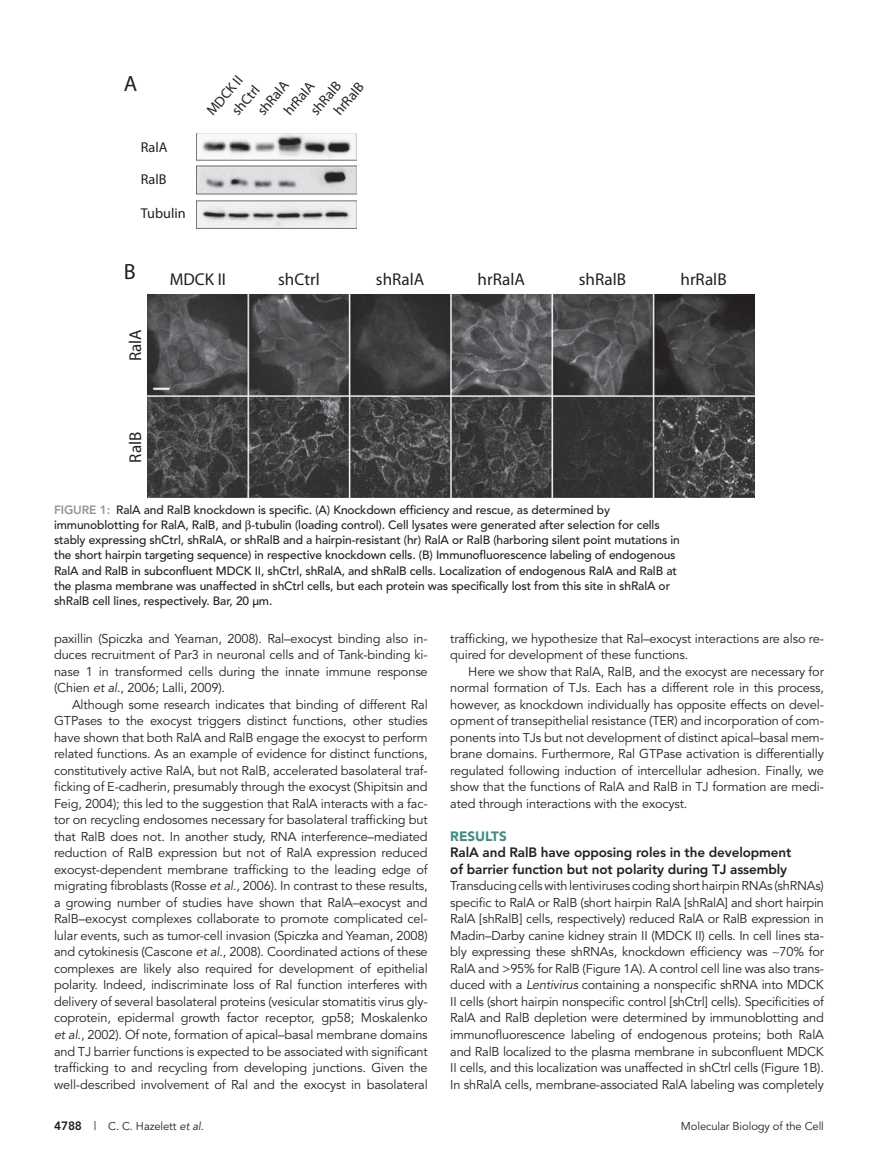
<style>
.page{position:relative;width:878px;height:1175px;background:#fff}
.page>*{position:absolute;margin:0;border:0;box-sizing:border-box;transform-origin:0 0}
.t1{font:22.05px "Myriad Pro";color:#231f20}
.t2{font:17.1px "Myriad Pro";color:#231f20}
.t3{font:14.25px "Myriad Pro";color:#231f20}
.t4{font:800 13.5px/16.5px "Avenir";letter-spacing:-.01em;color:#231f20}
.t5{font:900 13.5px "Avenir";color:#3e8c83}
.t6{font:12.75px/16.5px "Avenir";letter-spacing:-.01em;color:#231f20;text-align:justify}
.t7{font:500 12px/15px "Avenir";letter-spacing:-.01em;color:#231f20}
.t8{font:11.25px "Avenir";letter-spacing:-.01em;color:#231f20}
.s1{font-weight:800;color:#939598}
.s2{font-style:italic}
.s3{font-weight:800;font-size:12px}
.s4{font-size:12px}
</style>
<div class="page">
<img style="left:196px;top:133px;width:160px;height:96px">
<img style="left:147px;top:295px;width:607px;height:202px">
<h1 class="t1" style="left:124px;top:75px;width:15px">A</h1>
<p class="t3" style="left:141px;top:142px;width:28px">RalA</p>
<p class="t3" style="left:141px;top:173px;width:27px">RalB</p>
<p class="t3" style="left:141px;top:208px;width:46px">Tubulin</p>
<p class="t3" style="left:205px;top:110px;width:48px;rotate:-50deg">MDCK II</p>
<p class="t3" style="left:230px;top:110px;width:36px;rotate:-50deg">shCtrl</p>
<p class="t3" style="left:256px;top:110px;width:42px;rotate:-50deg">shRalA</p>
<p class="t3" style="left:282px;top:110px;width:41px;rotate:-50deg">hrRalA</p>
<p class="t3" style="left:309px;top:110px;width:41px;rotate:-50deg">shRalB</p>
<p class="t3" style="left:332px;top:110px;width:40px;rotate:-50deg">hrRalB</p>
<h1 class="t1" style="left:124px;top:263px;width:13px">B</h1>
<h2 class="t2" style="left:129px;top:361px;width:34px;rotate:-90deg">RalA</h2>
<h2 class="t2" style="left:129px;top:463px;width:32px;rotate:-90deg">RalB</h2>
<h2 class="t2" style="left:170px;top:273px;width:58px">MDCK II</h2>
<h2 class="t2" style="left:278px;top:273px;width:43px">shCtrl</h2>
<h2 class="t2" style="left:376px;top:273px;width:50px">shRalA</h2>
<h2 class="t2" style="left:578px;top:273px;width:49px">shRalB</h2>
<h2 class="t2" style="left:477px;top:273px;width:49px">hrRalA</h2>
<h2 class="t2" style="left:680px;top:273px;width:48px">hrRalB</h2>
<p class="t7" style="left:54px;top:503px;width:627px"><span class="s1">FIGURE 1:</span> RalA and RalB knockdown is specific. (A) Knockdown efficiency and rescue, as determined by immunoblotting for RalA, RalB, and -tubulin (loading control). Cell lysates were generated after selection for cells stably expressing shCtrl, shRalA, or shRalB and a hairpin-resistant (hr) RalA or RalB (harboring silent point mutations in the short hairpin targeting sequence) in respective knockdown cells. (B) Immunofluorescence labeling of endogenous RalA and RalB in subconfluent MDCK II, shCtrl, shRalA, and shRalB cells. Localization of endogenous RalA and RalB at the plasma membrane was unaffected in shCtrl cells, but each protein was specifically lost from this site in shRalA or shRalB cell lines, respectively. Bar, 20 µm.</p>
<p class="t6" style="left:54px;top:631px;width:375px">paxillin ( Spiczka and Yeaman, 2008 ). Ral–exocyst binding also in&shy;duces recruitment of Par3 in neuronal cells and of Tank-binding ki&shy;nase 1 in transformed cells during the innate immune response ( Chien <span class="s2">et al</span>., 2006 ; Lalli, 2009 ).</p>
<p class="t6" style="left:54px;top:697px;width:375px;text-indent:18px">Although some research indicates that binding of different Ral GTPases to the exocyst triggers distinct functions, other studies have shown that both RalA and RalB engage the exocyst to perform related functions. As an example of evidence for distinct functions, constitutively active RalA, but not RalB, accelerated basolateral traf&shy;ficking of E-cadherin, presumably through the exocyst ( Shipitsin and Feig, 2004 ); this led to the suggestion that RalA interacts with a fac&shy;tor on recycling endosomes necessary for basolateral trafficking but that RalB does not. In another study, RNA interference–mediated reduction of RalB expression but not of RalA expression reduced exocyst-dependent membrane trafficking to the leading edge of migrating fibroblasts ( Rosse <span class="s2">et al</span>., 2006 ). In contrast to these results, a growing number of studies have shown that RalA–exocyst and RalB–exocyst complexes collaborate to promote complicated cel&shy;lular events, such as tumor-cell invasion ( Spiczka and Yeaman, 2008 ) and cytokinesis ( Cascone <span class="s2">et al</span>., 2008 ). Coordinated actions of these complexes are likely also required for development of epithelial polarity. Indeed, indiscriminate loss of Ral function interferes with delivery of several basolateral proteins (vesicular stomatitis virus gly&shy;coprotein, epidermal growth factor receptor, gp58; Moskalenko <span class="s2">et al</span>., 2002 ). Of note, formation of apical–basal membrane domains and TJ barrier functions is expected to be associated with significant trafficking to and recycling from developing junctions. Given the well-described involvement of Ral and the exocyst in basolateral</p>
<p class="t6" style="left:450px;top:631px;width:375px">trafficking, we hypothesize that Ral–exocyst interactions are also re&shy;quired for development of these functions.</p>
<p class="t6" style="left:450px;top:664px;width:375px;text-indent:18px">Here we show that RalA, RalB, and the exocyst are necessary for normal formation of TJs. Each has a different role in this process, however, as knockdown individually has opposite effects on devel&shy;opment of transepithelial resistance (TER) and incorporation of com&shy;ponents into TJs but not development of distinct apical–basal mem&shy;brane domains. Furthermore, Ral GTPase activation is differentially regulated following induction of intercellular adhesion. Finally, we show that the functions of RalA and RalB in TJ formation are medi&shy;ated through interactions with the exocyst.</p>
<p class="t5" style="left:450px;top:830px;width:58px">RESULTS</p>
<p class="t4" style="left:450px;top:845px;width:342px">RalA and RalB have opposing roles in the development of barrier function but not polarity during TJ assembly</p>
<p class="t6" style="left:450px;top:878px;width:375px">Transducing cells with lentiviruses coding short hairpin RNAs (shRNAs) specific to RalA or RalB (short hairpin RalA [shRalA] and short hairpin RalA [shRalB] cells, respectively) reduced RalA or RalB expression in Madin–Darby canine kidney strain II (MDCK II) cells. In cell lines sta&shy;bly expressing these shRNAs, knockdown efficiency was ∼70% for RalA and &gt;95% for RalB ( Figure 1A ). A control cell line was also trans&shy;duced with a <span class="s2">Lentivirus</span> containing a nonspecific shRNA into MDCK II cells (short hairpin nonspecific control [shCtrl] cells). Specificities of RalA and RalB depletion were determined by immunoblotting and immunofluorescence labeling of endogenous proteins; both RalA and RalB localized to the plasma membrane in subconfluent MDCK II cells, and this localization was unaffected in shCtrl cells ( Figure 1B ).<br>In shRalA cells, membrane-associated RalA labeling was completely</p>
<p class="t8" style="left:54px;top:1121px;width:151px"><span class="s3">4788</span> <span class="s4">|</span> C. C. Hazelett <span class="s2">et al</span>.</p>
<p class="t8" style="left:681px;top:1121px;width:144px">Molecular Biology of the Cell</p>
</div>
